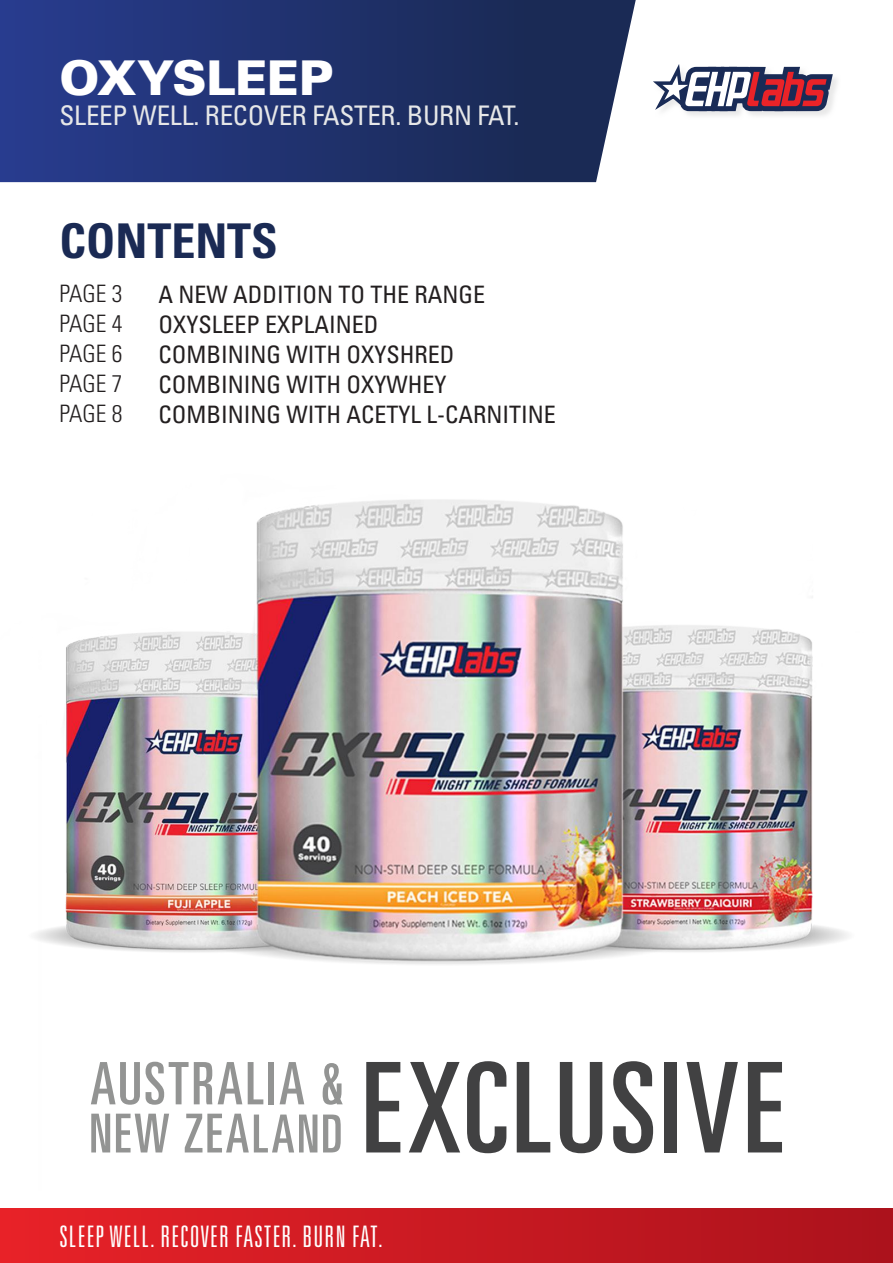
<style>
.page{position:relative;width:893px;height:1263px;background:#fff}
.page>*{position:absolute;margin:0;border:0;box-sizing:border-box;transform-origin:0 0}
.t1{font:ultra-condensed 125.4px "Univers";letter-spacing:.03em;color:#414142}
.t2{font:ultra-condensed 58.65px "Univers";letter-spacing:.045em;color:#939493}
.t3{font:ultra-condensed 53.7px "Univers";letter-spacing:.05em;color:#939493}
.t4{font:900 47.85px "Univers";letter-spacing:-.01em;color:#fff}
.t5{font:700 condensed 47.85px "Univers";color:#1a2a54}
.t6{font:300 ultra-condensed 29.7px "Univers";letter-spacing:.04em;color:#fff}
.t7{font:condensed 27px "Univers";letter-spacing:-.01em;color:#e6e7e8}
.t8{font:condensed 24px/30px "Univers";color:#231f20}
.t9{font:300 condensed 24px/30px "Univers";color:#231f20;text-align:justify}
.s1{font-size:57.3px}
.s2{font-size:52.5px}
</style>
<div class="page">
<svg style="left:0;top:0;width:636px;height:182px;background:#263772"></svg>
<svg style="left:685px;top:78px;width:152px;height:38px"></svg>
<svg style="left:653px;top:64px;width:180px;height:47px"></svg>
<div style="left:0;top:1209px;width:893px;height:54px;background:linear-gradient(to right,#e82228,#ab121c)"></div>
<img style="left:0;top:154px;width:42px;height:29px">
<img style="left:35px;top:499px;width:813px;height:466px">
<h3 class="t4" style="left:60px;top:48px;width:275px">OXYSLEEP</h3>
<p class="t7" style="left:60px;top:98px;width:461px">SLEEP WELL. RECOVER FASTER. BURN FAT.</p>
<h3 class="t5" style="left:60px;top:211px;width:220px">CONTENTS</h3>
<p class="t9" style="left:60px;top:278px;width:65px">PAGE 3<br>PAGE 4<br>PAGE 6<br>PAGE 7<br>PAGE 8</p>
<p class="t8" style="left:158px;top:279px;width:399px">A NEW ADDITION TO THE RANGE<br>OXYSLEEP EXPLAINED<br>COMBINING WITH OXYSHRED<br>COMBINING WITH OXYWHEY<br>COMBINING WITH ACETYL L-CARNITINE</p>
<h2 class="t2" style="left:90px;top:1050px;width:255px">AUSTRALIA <span class="s1">&amp;</span></h2>
<h3 class="t3" style="left:89px;top:1103px;width:255px">NEW ZEA<span class="s2">LAND</span></h3>
<h1 class="t1" style="left:362px;top:1036px;width:423px">EXCLUSIVE</h1>
<p class="t6" style="left:60px;top:1221px;width:324px">SLEEP WELL. RECOVER FASTER. BURN FAT.</p>
</div>
